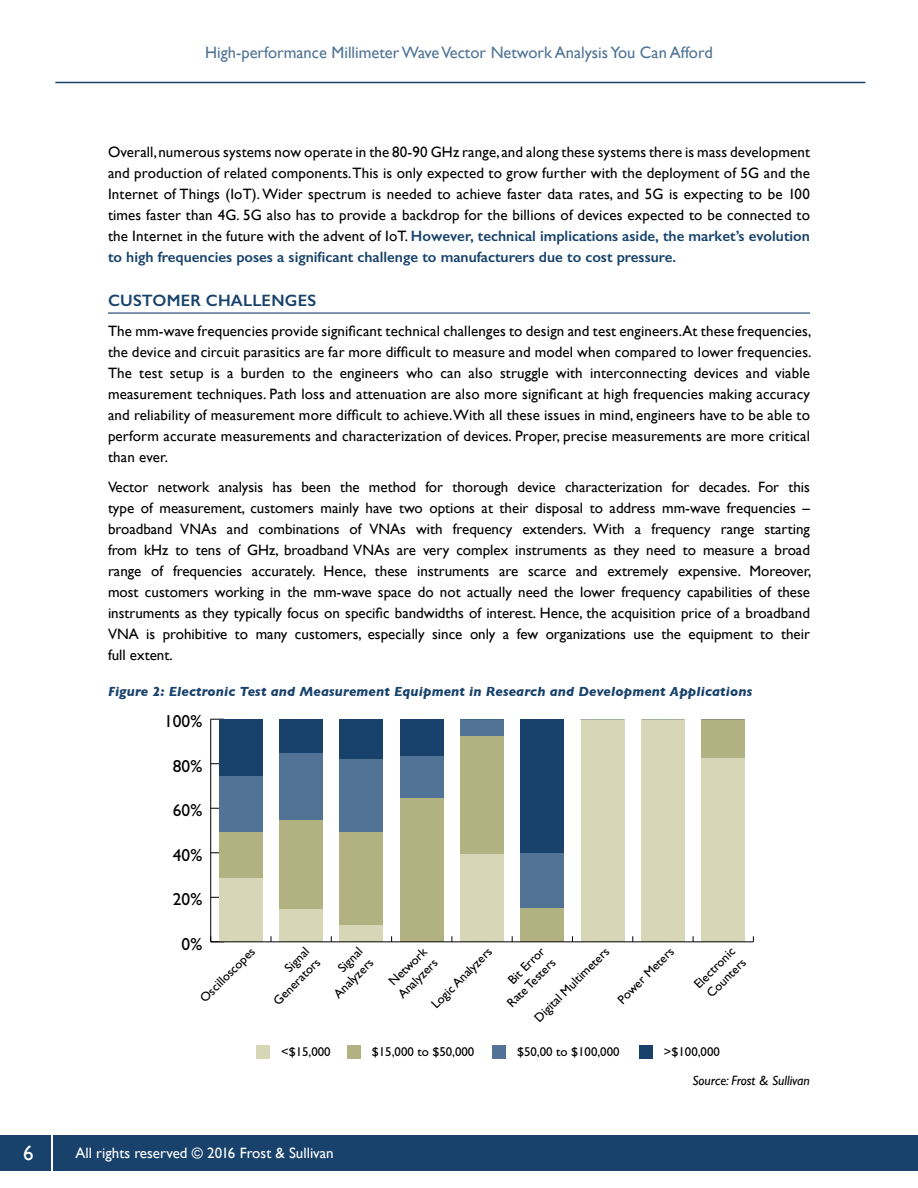
<style>
.page{position:relative;width:918px;height:1188px;background:#fff}
.page>*{position:absolute;margin:0;border:0;box-sizing:border-box;transform-origin:0 0}
.t1{font:21px "Gill Sans";color:#fff}
.t2{font:17.4px "Gill Sans";color:#000}
.t3{font:16.5px "Gill Sans";color:#517496}
.t4{font:600 16.5px "Gill Sans";letter-spacing:.02em;color:#18426b}
.t5{font:15px/21px "Gill Sans";letter-spacing:.01em;color:#000;text-align:justify}
.t6{font:15px "Gill Sans";color:#fff}
.t7{font:italic 700 13.5px "Gill Sans";letter-spacing:.01em;color:#18426b}
.t8{font:italic 13.5px "Gill Sans";color:#000}
.t9{font:12.9px/15.5px "Gill Sans";color:#000;text-align:right}
.s1{font-weight:600;color:#18426b}
</style>
<div class="page">
<div style="left:0;top:1135px;width:918px;height:36px;background:#18426b"></div>
<hr style="left:51px;top:1131px;width:2px;height:45px;background:#fff">
<hr style="left:55px;top:82px;width:810px;height:1px;background:#18426b">
<hr style="left:108px;top:312px;width:702px;height:2px;background:#18426b">
<hr style="left:210px;top:719px;width:1px;height:223px;background:#000">
<div style="left:257px;top:1045px;width:13px;height:13px;background:#d7d6b6"></div>
<div style="left:347px;top:1045px;width:13px;height:13px;background:#b2b181"></div>
<div style="left:493px;top:1045px;width:13px;height:13px;background:#517496"></div>
<div style="left:639px;top:1045px;width:13px;height:13px;background:#18426b"></div>
<div style="left:219px;top:776px;width:44px;height:57px;background:#517496"></div>
<div style="left:279px;top:753px;width:44px;height:67px;background:#517496"></div>
<div style="left:340px;top:758px;width:43px;height:74px;background:#517496"></div>
<div style="left:400px;top:756px;width:43px;height:42px;background:#517496"></div>
<div style="left:460px;top:719px;width:44px;height:17px;background:#517496"></div>
<div style="left:521px;top:853px;width:43px;height:56px;background:#517496"></div>
<div style="left:219px;top:833px;width:44px;height:45px;background:#b2b181"></div>
<div style="left:279px;top:820px;width:44px;height:89px;background:#b2b181"></div>
<div style="left:340px;top:832px;width:43px;height:94px;background:#b2b181"></div>
<div style="left:400px;top:798px;width:43px;height:144px;background:#b2b181"></div>
<div style="left:460px;top:736px;width:44px;height:118px;background:#b2b181"></div>
<div style="left:521px;top:909px;width:43px;height:33px;background:#b2b181"></div>
<div style="left:702px;top:719px;width:43px;height:39px;background:#b2b181"></div>
<div style="left:219px;top:878px;width:44px;height:64px;background:#d7d6b6"></div>
<div style="left:279px;top:909px;width:44px;height:33px;background:#d7d6b6"></div>
<div style="left:340px;top:926px;width:43px;height:16px;background:#d7d6b6"></div>
<div style="left:460px;top:854px;width:44px;height:88px;background:#d7d6b6"></div>
<div style="left:581px;top:719px;width:43px;height:223px;background:#d7d6b6"></div>
<div style="left:641px;top:719px;width:44px;height:223px;background:#d7d6b6"></div>
<div style="left:702px;top:758px;width:43px;height:184px;background:#d7d6b6"></div>
<div style="left:219px;top:719px;width:44px;height:57px;background:#18426b"></div>
<div style="left:279px;top:719px;width:44px;height:34px;background:#18426b"></div>
<div style="left:340px;top:719px;width:43px;height:39px;background:#18426b"></div>
<div style="left:400px;top:719px;width:43px;height:37px;background:#18426b"></div>
<div style="left:521px;top:719px;width:43px;height:134px;background:#18426b"></div>
<hr style="left:211px;top:941px;width:542px;height:1px;background:#000">
<svg style="left:210px;top:936px;width:14px;height:6px"></svg>
<p class="t3" style="left:205px;top:43px;width:509px">High-performance Millimeter Wave Vector Network Analysis You Can Afford</p>
<p class="t5" style="left:108px;top:142px;width:704px">Overall, numerous systems now operate in the 80-90 GHz range, and along these systems there is mass development and production of related components. This is only expected to grow further with the deployment of 5G and the Internet of Things (IoT). Wider spectrum is needed to achieve faster data rates, and 5G is expecting to be 100 times faster than 4G. 5G also has to provide a backdrop for the billions of devices expected to be connected to the Internet in the future with the advent of IoT. <span class="s1">However, technical implications aside, the market’s evolution to high frequencies poses a significant challenge to manufacturers due to cost pressure.</span></p>
<p class="t4" style="left:108px;top:290px;width:210px">Customer Challenges</p>
<p class="t5" style="left:108px;top:320px;width:705px">The mm-wave frequencies provide significant technical challenges to design and test engineers.At these frequencies, the device and circuit parasitics are far more difficult to measure and model when compared to lower frequencies.<br>The test setup is a burden to the engineers who can also struggle with interconnecting devices and viable measurement techniques. Path loss and attenuation are also more significant at high frequencies making accuracy and reliability of measurement more difficult to achieve.With all these issues in mind, engineers have to be able to perform accurate measurements and characterization of devices. Proper, precise measurements are more critical than ever.</p>
<p class="t5" style="left:108px;top:476px;width:705px">Vector network analysis has been the method for thorough device characterization for decades. For this type of measurement, customers mainly have two options at their disposal to address mm-wave frequencies – broadband VNAs and combinations of VNAs with frequency extenders. With a frequency range starting from kHz to tens of GHz, broadband VNAs are very complex instruments as they need to measure a broad range of frequencies accurately. Hence, these instruments are scarce and extremely expensive. Moreover, most customers working in the mm-wave space do not actually need the lower frequency capabilities of these instruments as they typically focus on specific bandwidths of interest. Hence, the acquisition price of a broadband VNA is prohibitive to many customers, especially since only a few organizations use the equipment to their full extent.</p>
<p class="t7" style="left:108px;top:683px;width:646px">Figure 2: Electronic Test and Measurement Equipment in Research and Development Applications</p>
<p class="t2" style="left:164px;top:711px;width:40px">100%</p>
<p class="t2" style="left:173px;top:756px;width:31px">80%</p>
<p class="t2" style="left:173px;top:800px;width:31px">60%</p>
<p class="t2" style="left:173px;top:845px;width:31px">40%</p>
<p class="t2" style="left:173px;top:889px;width:31px">20%</p>
<p class="t2" style="left:182px;top:934px;width:22px">0%</p>
<p class="t9" style="left:197px;top:995px;width:73px;rotate:-45deg">Oscilloscopes</p>
<p class="t9" style="left:259px;top:987px;width:62px;rotate:-45deg">Signal<br>Generators</p>
<p class="t9" style="left:319px;top:980px;width:52px;rotate:-45deg">Signal<br>Analyzers</p>
<p class="t9" style="left:384px;top:980px;width:52px;text-align:left;rotate:-45deg">Network<br>Analyzers</p>
<p class="t9" style="left:428px;top:1001px;width:82px;rotate:-45deg">Logic Analyzers</p>
<p class="t9" style="left:493px;top:989px;width:65px;rotate:-45deg">Bit Error<br>Rate Testers</p>
<p class="t9" style="left:531px;top:1015px;width:101px;rotate:-45deg">Digital Multimeters</p>
<p class="t9" style="left:614px;top:996px;width:75px;rotate:-45deg">Power Meters</p>
<p class="t9" style="left:691px;top:981px;width:54px;text-align:left;rotate:-45deg">Electronic<br>Counters</p>
<p class="t9" style="left:281px;top:1044px;width:51px">&lt;$15,000</p>
<p class="t9" style="left:372px;top:1044px;width:104px">$15,000 to $50,000</p>
<p class="t9" style="left:517px;top:1044px;width:104px">$50,00 to $100,000</p>
<p class="t9" style="left:664px;top:1044px;width:57px">&gt;$100,000</p>
<p class="t8" style="left:692px;top:1073px;width:119px">Source: Frost &amp; Sullivan</p>
<h1 class="t1" style="left:23px;top:1141px;width:12px">6</h1>
<p class="t6" style="left:76px;top:1145px;width:260px">All rights reserved © 2016 Frost &amp; Sullivan</p>
</div>
